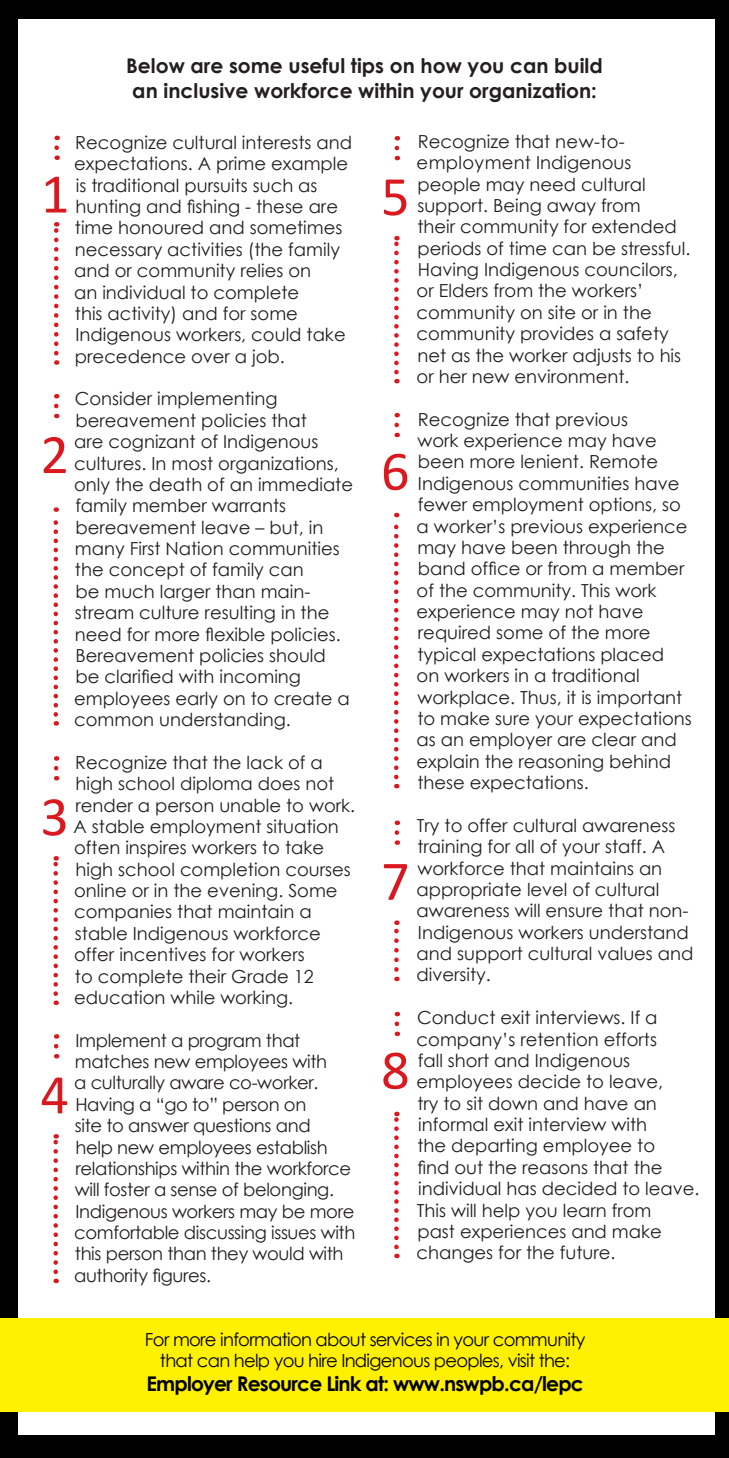
<style>
.page{position:relative;width:729px;height:1458px;background:#000}
.page>*{position:absolute;margin:0;border:0;box-sizing:border-box;transform-origin:0 0}
.t1{font:56.25px "Calibri";color:#d9181f}
.t2{font:700 20.25px "Century Gothic";color:#231f20}
.t3{font:700 20.25px "Century Gothic";letter-spacing:-.04em;color:#000}
.t4{font:18px/21.4px "Century Gothic";color:#231f20}
.t5{font:18px/21.4px "Century Gothic";letter-spacing:-.02em;color:#231f20}
.t6{font:18px "Century Gothic";letter-spacing:-.04em;color:#000}
</style>
<div class="page">
<div style="left:18px;top:19px;width:696px;height:1416px;background:#fff"></div>
<svg style="left:54px;top:222px;width:4px;height:131px"></svg>
<svg style="left:54px;top:136px;width:5px;height:12px"></svg>
<svg style="left:54px;top:507px;width:4px;height:207px"></svg>
<svg style="left:54px;top:394px;width:4px;height:12px"></svg>
<svg style="left:53px;top:856px;width:5px;height:138px"></svg>
<svg style="left:54px;top:756px;width:4px;height:12px"></svg>
<svg style="left:394px;top:236px;width:5px;height:136px"></svg>
<svg style="left:395px;top:136px;width:4px;height:12px"></svg>
<svg style="left:394px;top:513px;width:5px;height:264px"></svg>
<svg style="left:394px;top:413px;width:5px;height:12px"></svg>
<svg style="left:394px;top:920px;width:5px;height:50px"></svg>
<svg style="left:395px;top:821px;width:4px;height:12px"></svg>
<svg style="left:394px;top:1112px;width:5px;height:135px"></svg>
<svg style="left:395px;top:1012px;width:4px;height:12px"></svg>
<div style="left:0;top:1318px;width:729px;height:94px;background:#fff101"></div>
<svg style="left:53px;top:1134px;width:5px;height:138px"></svg>
<svg style="left:54px;top:1034px;width:4px;height:12px"></svg>
<p class="t2" style="left:126px;top:51px;width:478px">Below are some useful tips on how you can build</p>
<p class="t2" style="left:132px;top:75px;width:466px">an inclusive workforce within your organization:</p>
<p class="t4" style="left:74px;top:131px;width:279px">Recognize cultural interests and expectations. A prime example is traditional pursuits such as hunting and fishing - these are time honoured and sometimes necessary activities (the family and or community relies on<br>an individual to complete<br>this activity) and for some<br>Indigenous workers, could take precedence over a job.</p>
<p class="t4" style="left:74px;top:388px;width:280px">Consider implementing bereavement policies that<br>are cognizant of Indigenous cultures. In most organizations, only the death of an immediate family member warrants bereavement leave – but, in many First Nation communities the concept of family can<br>be much larger than main&shy;stream culture resulting in the need for more flexible policies.<br>Bereavement policies should be clarified with incoming employees early on to create a common understanding.</p>
<p class="t4" style="left:74px;top:751px;width:283px">Recognize that the lack of a high school diploma does not render a person unable to work.<br>A stable employment situation often inspires workers to take high school completion courses online or in the evening. Some companies that maintain a stable Indigenous workforce offer incentives for workers<br>to complete their Grade 12 education while working.</p>
<p class="t5" style="left:74px;top:1029px;width:283px">Implement a program that matches new employees with<br>a culturally aware co-worker.<br>Having a “go to” person on<br>site to answer questions and<br>help new employees establish relationships within the workforce will foster a sense of belonging.<br>Indigenous workers may be more comfortable discussing issues with this person than they would with authority figures.</p>
<p class="t1" style="left:41px;top:158px;width:30px">1</p>
<p class="t1" style="left:40px;top:419px;width:30px">2</p>
<p class="t1" style="left:40px;top:781px;width:30px">3</p>
<p class="t1" style="left:40px;top:1059px;width:30px">4</p>
<p class="t1" style="left:381px;top:161px;width:30px">5</p>
<p class="t1" style="left:381px;top:436px;width:30px">6</p>
<p class="t1" style="left:381px;top:845px;width:30px">7</p>
<p class="t1" style="left:381px;top:1034px;width:30px">8</p>
<p class="t4" style="left:417px;top:130px;width:275px">Recognize that new-to&shy;employment Indigenous people may need cultural support. Being away from<br>their community for extended periods of time can be stressful.<br>Having Indigenous councilors, or Elders from the workers’ community on site or in the community provides a safety net as the worker adjusts to his or her new environment.</p>
<p class="t4" style="left:417px;top:408px;width:277px">Recognize that previous<br>work experience may have been more lenient. Remote<br>Indigenous communities have fewer employment options, so a worker’s previous experience may have been through the band office or from a member of the community. This work experience may not have required some of the more typical expectations placed<br>on workers in a traditional workplace. Thus, it is important to make sure your expectations as an employer are clear and explain the reasoning behind these expectations.</p>
<p class="t4" style="left:417px;top:814px;width:279px">Try to offer cultural awareness training for all of your staff. A workforce that maintains an appropriate level of cultural awareness will ensure that non-<br>Indigenous workers understand and support cultural values and diversity.</p>
<p class="t4" style="left:417px;top:1007px;width:284px">Conduct exit interviews. If a company’s retention efforts<br>fall short and Indigenous employees decide to leave,<br>try to sit down and have an informal exit interview with<br>the departing employee to<br>find out the reasons that the individual has decided to leave.<br>This will help you learn from<br>past experiences and make changes for the future.</p>
<p class="t6" style="left:145px;top:1326px;width:442px">For more information about services in your community</p>
<p class="t6" style="left:160px;top:1348px;width:412px">that can help you hire Indigenous peoples, visit the:</p>
<p class="t3" style="left:147px;top:1369px;width:439px">Employer Resource Link at: www.nswpb.ca/lepc</p>
</div>
